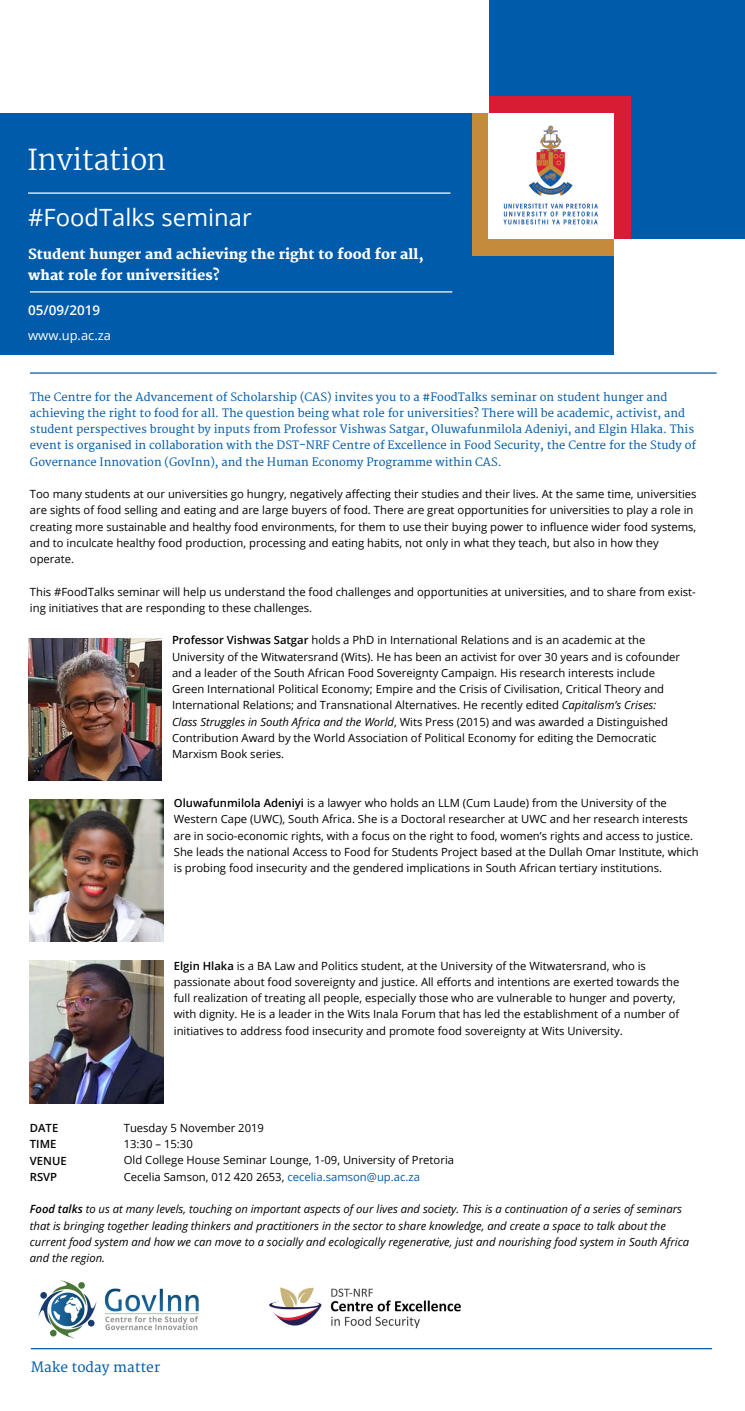
<style>
.page{position:relative;width:745px;height:1411px;background:#fff}
.page>*{position:absolute;margin:0;border:0;box-sizing:border-box;transform-origin:0 0}
.t1{font:300 28.38px "Merriweather";color:#fff}
.t2{font:23.75px "Open Sans";color:#fff}
.t3{font:800 13.75px/21.2px "Merriweather";color:#fff}
.t4{font:13.75px "Merriweather";color:#005baa}
.t5{font:600 13.5px "Open Sans";color:#fff}
.t6{font:12.88px "Open Sans";color:#fff}
.t7{font:11.25px/16.2px "Open Sans";color:#000}
.t8{font:11.25px/16.2px "Merriweather";color:#005baa}
.t9{font:italic 11.25px/16.2px "Open Sans";color:#000}
.t10{font:600 11.25px/16.2px "Open Sans";color:#000}
.s1{font-size:13px}
.s2{font-weight:600}
.s3{font-style:italic}
.s4{color:#005baa}
</style>
<div class="page">
<div style="left:0;top:113px;width:613px;height:241px;background:#005baa"></div>
<div style="left:488px;top:0;width:256px;height:238px;background:#005baa"></div>
<div style="left:488px;top:96px;width:142px;height:142px;background:#d71c33"></div>
<div style="left:471px;top:113px;width:142px;height:142px;background:#c48b3b"></div>
<img style="left:488px;top:113px;width:125px;height:125px">
<hr style="left:28px;top:192px;width:422px;height:2px;background:#fff">
<hr style="left:30px;top:372px;width:686px;height:1px;background:#005baa">
<hr style="left:31px;top:1347px;width:680px;height:2px;background:#005baa">
<hr style="left:30px;top:291px;width:422px;height:1px;background:#fff">
<img style="left:269px;top:1287px;width:192px;height:42px">
<img style="left:30px;top:960px;width:133px;height:143px">
<img style="left:30px;top:799px;width:133px;height:142px">
<img style="left:28px;top:638px;width:133px;height:142px">
<img style="left:38px;top:1280px;width:161px;height:59px">
<h1 class="t1" style="left:27px;top:142px;width:140px">Invitation</h1>
<h2 class="t2" style="left:28px;top:201px;width:225px">#FoodTalks seminar</h2>
<p class="t3" style="left:28px;top:244px;width:397px">Student hunger and achieving the right to food for all, what role for universities?</p>
<p class="t5" style="left:28px;top:300px;width:74px">05/09/2019</p>
<p class="t6" style="left:28px;top:327px;width:84px"><span class="s1">ww</span>w.up.ac.za</p>
<p class="t8" style="left:30px;top:389px;width:667px">The Centre for the Advancement of Scholarship (CAS) invites you to a #FoodTalks seminar on student hunger and achieving the right to food for all. The question being what role for universities? There will be academic, activist, and student perspectives brought by inputs from Professor Vishwas Satgar, Oluwafunmilola Adeniyi, and Elgin Hlaka. This event is organised in collaboration with the DST-NRF Centre of Excellence in Food Security, the Centre for the Study of Governance Innovation (GovInn), and the Human Economy Programme within CAS.</p>
<p class="t7" style="left:30px;top:485px;width:667px">Too many students at our universities go hungry, negatively affecting their studies and their lives. At the same time, universities are sights of food selling and eating and are large buyers of food. There are great opportunities for universities to play a role in creating more sustainable and healthy food environments, for them to use their buying power to influence wider food systems, and to inculcate healthy food production, processing and eating habits, not only in what they teach, but also in how they operate.</p>
<p class="t7" style="left:30px;top:583px;width:667px">This #FoodTalks seminar will help us understand the food challenges and opportunities at universities, and to share from exist&shy;ing initiatives that are responding to these challenges.</p>
<p class="t7" style="left:172px;top:632px;width:509px"><span class="s2">Professor Vishwas Satgar</span> holds a PhD in International Relations and is an academic at the University of the Witwatersrand (Wits). He has been an activist for over 30 years and is cofounder and a leader of the South African Food Sovereignty Campaign. His research interests include Green International Political Economy; Empire and the Crisis of Civilisation, Critical Theory and International Relations; and Transnational Alternatives. He recently edited <span class="s3">Capitalism’s Crises:<br>Class Struggles in South Africa and the World</span>, Wits Press (2015) and was awarded a Distinguished Contribution Award by the World Association of Political Economy for editing the Democratic Marxism Book series.</p>
<p class="t7" style="left:174px;top:794px;width:526px"><span class="s2">Oluwafunmilola Adeniyi</span> is a lawyer who holds an LLM (Cum Laude) from the University of the Western Cape (UWC), South Africa. She is a Doctoral researcher at UWC and her research interests are in socio-economic rights, with a focus on the right to food, women’s rights and access to justice.<br>She leads the national Access to Food for Students Project based at the Dullah Omar Institute, which is probing food insecurity and the gendered implications in South African tertiary institutions.</p>
<p class="t7" style="left:174px;top:957px;width:506px"><span class="s2">Elgin Hlaka</span> is a BA Law and Politics student, at the University of the Witwatersrand, who is passionate about food sovereignty and justice. All efforts and intentions are exerted towards the full realization of treating all people, especially those who are vulnerable to hunger and poverty, with dignity. He is a leader in the Wits Inala Forum that has led the establishment of a number of initiatives to address food insecurity and promote food sovereignty at Wits University.</p>
<p class="t10" style="left:30px;top:1119px;width:38px">DATE<br>TIME<br>VENUE<br>RSVP</p>
<p class="t7" style="left:124px;top:1119px;width:331px">Tuesday 5 November 2019<br>13:30 – 15:30<br>Old College House Seminar Lounge, 1-09, University of Pretoria Cecelia Samson, 012 420 2653, <span class="s4">cecelia.samson@up.ac.za</span></p>
<p class="t9" style="left:30px;top:1200px;width:660px"><span class="s2">Food talks</span> to us at many levels, touching on important aspects of our lives and society. This is a continuation of a series of seminars that is bringing together leading thinkers and practitioners in the sector to share knowledge, and create a space to talk about the current food system and how we can move to a socially and ecologically regenerative, just and nourishing food system in South Africa and the region.</p>
<p class="t4" style="left:31px;top:1359px;width:131px">Make today matter</p>
</div>
